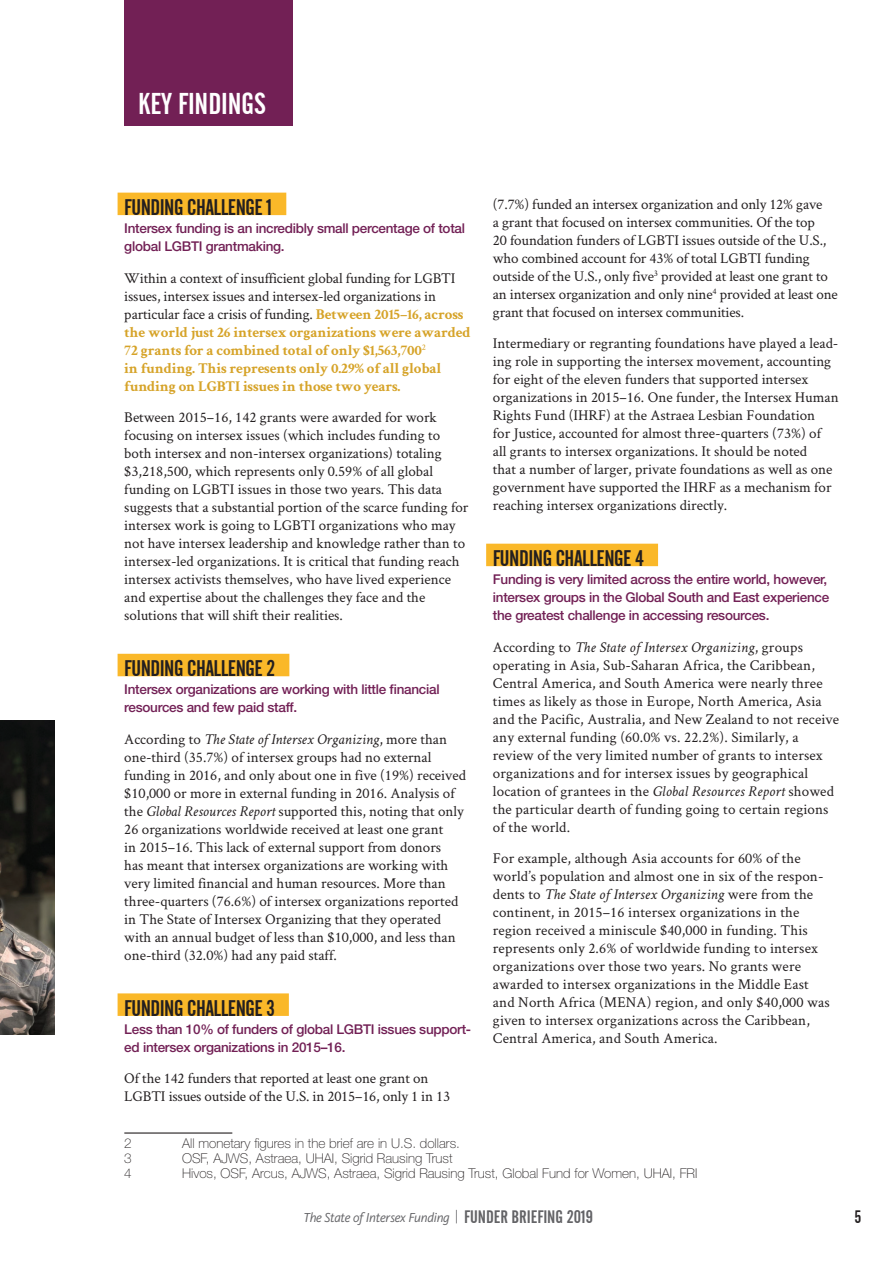
<style>
.page{position:relative;width:893px;height:1263px;background:#fff}
.page>*{position:absolute;margin:0;border:0;box-sizing:border-box;transform-origin:0 0}
.t1{font:30px "Alternate Gothic No 2 BT";color:#fff}
.t2{font:22.5px "Alternate Gothic No 2 BT";letter-spacing:-.02em;color:#231f20}
.t3{font:18px "Alternate Gothic No 2 BT";color:#231f20}
.t4{font:15px/18px "Crimson Text";color:#231f20}
.t5{font:700 15px/18px "Crimson Text";letter-spacing:-.01em;color:#d6a328}
.t6{font:500 13.5px/18px "Helvetica Neue LT Std";letter-spacing:-.02em;color:#722055}
.t7{font:100 13.5px "Helvetica Neue LT Std";color:#231f20}
.t8{font:italic 13.5px "Kievit Pro";letter-spacing:-.02em;color:#636366}
.s1{font-style:italic}
.s2{font-weight:400;color:#231f20}
.s3{font-style:normal}
.s4{font-family:"Alternate Gothic No 2 BT";font-style:normal;font-size:18px}
</style>
<div class="page">
<div style="left:118px;top:193px;width:168px;height:22px;background:#fab829"></div>
<div style="left:118px;top:654px;width:171px;height:22px;background:#fab829"></div>
<div style="left:118px;top:993px;width:171px;height:23px;background:#fab829"></div>
<hr style="left:124px;top:1132px;width:108px;height:1px;background:#231f20">
<div style="left:486px;top:544px;width:172px;height:22px;background:#fab829"></div>
<div style="left:124px;top:0;width:169px;height:125px;background:#722055"></div>
<img style="left:0;top:721px;width:54px;height:313px">
<h1 class="t1" style="left:138px;top:87px;width:129px">KEY FINDINGS</h1>
<p class="t4" style="left:493px;top:194px;width:347px">(7.7%) funded an intersex organization and only 12% gave<br>a grant that focused on intersex communities. Of the top<br>20 foundation funders of LGBTI issues outside of the U.S., who combined account for 43% of total LGBTI funding outside of the U.S., only five<sup>3</sup> provided at least one grant to an intersex organization and only nine<sup>4</sup> provided at least one grant that focused on intersex communities.</p>
<p class="t4" style="left:493px;top:334px;width:347px">Intermediary or regranting foundations have played a lead&shy;ing role in supporting the intersex movement, accounting for eight of the eleven funders that supported intersex organizations in 2015–16. One funder, the Intersex Human Rights Fund (IHRF) at the Astraea Lesbian Foundation<br>for Justice, accounted for almost three-quarters (73%) of<br>all grants to intersex organizations. It should be noted<br>that a number of larger, private foundations as well as one government have supported the IHRF as a mechanism for reaching intersex organizations directly.</p>
<h2 class="t2" style="left:493px;top:546px;width:153px">FUNDING CHALLENGE 4</h2>
<p class="t6" style="left:493px;top:570px;width:338px">Funding is very limited across the entire world, however, intersex groups in the Global South and East experience the greatest challenge in accessing resources.</p>
<p class="t4" style="left:493px;top:637px;width:348px">According to <span class="s1">The State of Intersex Organizing</span>, groups operating in Asia, Sub-Saharan Africa, the Caribbean, Central America, and South America were nearly three times as likely as those in Europe, North America, Asia and the Pacific, Australia, and New Zealand to not receive any external funding (60.0% vs. 22.2%). Similarly, a review of the very limited number of grants to intersex organizations and for intersex issues by geographical location of grantees in the <span class="s1">Global Resources Report</span> showed the particular dearth of funding going to certain regions of the world.</p>
<p class="t4" style="left:493px;top:849px;width:338px">For example, although Asia accounts for 60% of the world’s population and almost one in six of the respon&shy;dents to <span class="s1">The State of Intersex Organizing</span> were from the continent, in 2015–16 intersex organizations in the region received a miniscule $40,000 in funding. This represents only 2.6% of worldwide funding to intersex organizations over those two years. No grants were awarded to intersex organizations in the Middle East and North Africa (MENA) region, and only $40,000 was given to intersex organizations across the Caribbean, Central America, and South America.</p>
<h2 class="t2" style="left:124px;top:195px;width:150px">FUNDING CHALLENGE 1</h2>
<p class="t6" style="left:124px;top:219px;width:342px">Intersex funding is an incredibly small percentage of total global LGBTI grantmaking.</p>
<p class="t5" style="left:124px;top:268px;width:348px"><span class="s2">Within a context of insufficient global funding for LGBTI issues, intersex issues and intersex-led organizations in particular face a crisis of funding.</span> Between 2015–16, across the world just 26 intersex organizations were awarded 72 grants for a combined total of only $1,563,700<sup>2<br></sup>in funding. This represents only 0.29% of all global funding on LGBTI issues in those two years.</p>
<p class="t4" style="left:124px;top:408px;width:346px">Between 2015–16, 142 grants were awarded for work focusing on intersex issues (which includes funding to both intersex and non-intersex organizations) totaling $3,218,500, which represents only 0.59% of all global funding on LGBTI issues in those two years. This data suggests that a substantial portion of the scarce funding for intersex work is going to LGBTI organizations who may not have intersex leadership and knowledge rather than to intersex-led organizations. It is critical that funding reach intersex activists themselves, who have lived experience and expertise about the challenges they face and the solutions that will shift their realities.</p>
<h2 class="t2" style="left:124px;top:656px;width:153px">FUNDING CHALLENGE 2</h2>
<p class="t6" style="left:124px;top:680px;width:317px">Intersex organizations are working with little financial resources and few paid staff.</p>
<p class="t4" style="left:124px;top:729px;width:343px">According to <span class="s1">The State of Intersex Organizing</span>, more than one-third (35.7%) of intersex groups had no external funding in 2016, and only about one in five (19%) received $10,000 or more in external funding in 2016. Analysis of the <span class="s1">Global Resources Report</span> supported this, noting that only 26 organizations worldwide received at least one grant<br>in 2015–16. This lack of external support from donors<br>has meant that intersex organizations are working with very limited financial and human resources. More than three-quarters (76.6%) of intersex organizations reported in The State of Intersex Organizing that they operated with an annual budget of less than $10,000, and less than one-third (32.0%) had any paid staff.</p>
<h2 class="t2" style="left:124px;top:995px;width:152px">FUNDING CHALLENGE 3</h2>
<p class="t6" style="left:124px;top:1020px;width:348px">Less than 10% of funders of global LGBTI issues support&shy;ed intersex organizations in 2015–16.</p>
<p class="t4" style="left:124px;top:1069px;width:327px">Of the 142 funders that reported at least one grant on<br>LGBTI issues outside of the U.S. in 2015–16, only 1 in 13</p>
<p class="t7" style="left:124px;top:1135px;width:9px">2</p>
<p class="t7" style="left:182px;top:1135px;width:279px">All monetary figures in the brief are in U.S. dollars.</p>
<p class="t7" style="left:124px;top:1150px;width:9px">3</p>
<p class="t7" style="left:182px;top:1150px;width:272px">OSF, AJWS, Astraea, UHAI, Sigrid Rausing Trust</p>
<p class="t7" style="left:124px;top:1165px;width:9px">4</p>
<p class="t7" style="left:182px;top:1165px;width:517px">Hivos, OSF, Arcus, AJWS, Astraea, Sigrid Rausing Trust, Global Fund for Women, UHAI, FRI</p>
<p class="t8" style="left:303px;top:1209px;width:291px">The State of Intersex Funding <span class="s3">|</span> <span class="s4">FUNDER BRIEFING 2019</span></p>
<p class="t3" style="left:854px;top:1206px;width:8px">5</p>
</div>
